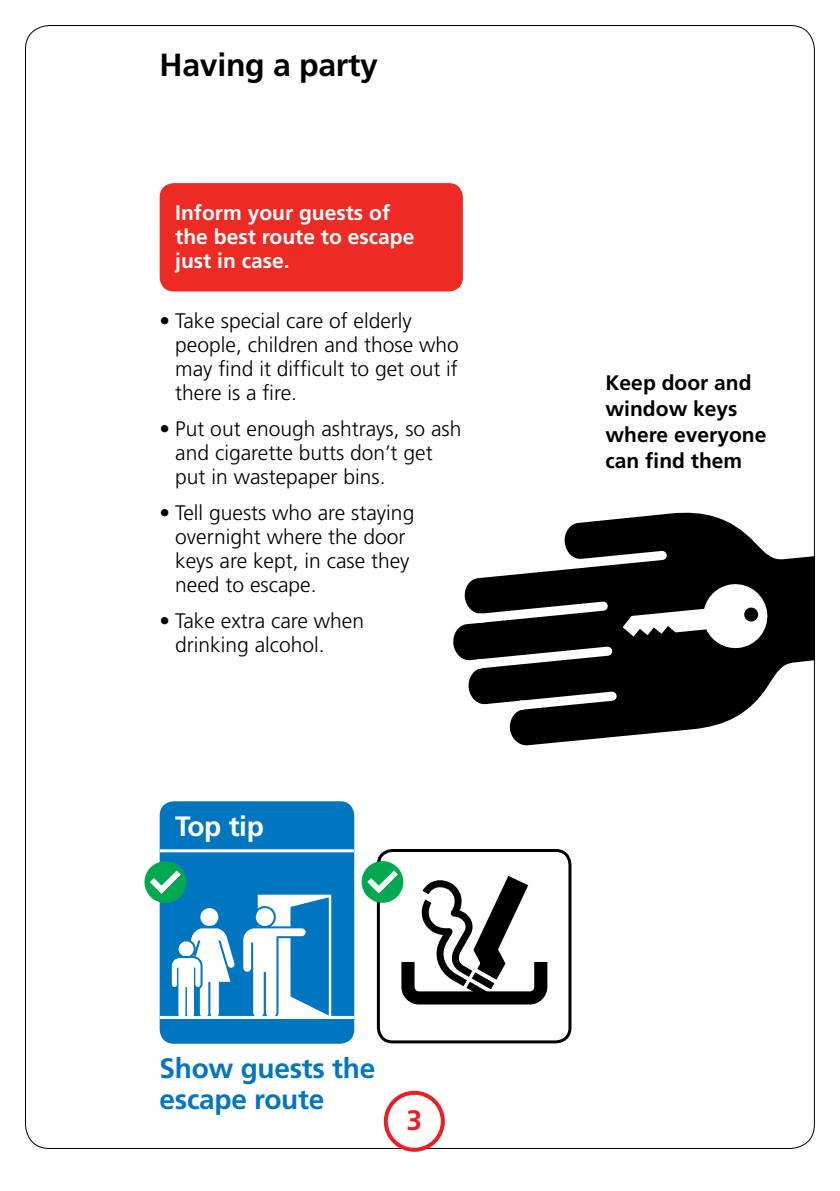
<style>
.page{position:relative;width:840px;height:1191px;background:#fff}
.page>*{position:absolute;margin:0;border:0;box-sizing:border-box;transform-origin:0 0}
.t1{font:700 32px "Frutiger";letter-spacing:-.01em;color:#000}
.t2{font:700 28px/31px "Frutiger";letter-spacing:-.01em;color:#0076c0}
.t3{font:700 28px "Frutiger";letter-spacing:-.01em;color:#fff}
.t4{font:700 28px "Frutiger";color:#ed1d24}
.t5{font:300 21px/24px "Frutiger";color:#000}
.t6{font:700 21px/24px "Frutiger";color:#fff}
.t7{font:700 21px/26px "Frutiger";color:#000}
</style>
<div class="page">
<svg style="left:453px;top:495px;width:362px;height:266px"></svg>
<svg style="left:571px;top:545px;width:100px;height:28px"></svg>
<svg style="left:513px;top:686px;width:108px;height:29px"></svg>
<svg style="left:470px;top:582px;width:298px;height:91px"></svg>
<div style="left:814px;top:542px;width:24px;height:129px;background:#fff"></div>
<div style="left:159px;top:183px;width:303px;height:108px;background:#ee2a24;border-radius:14px"></div>
<div style="left:159px;top:801px;width:195px;height:242px;background:#0076c0;border-radius:14px"></div>
<hr style="left:159px;top:849px;width:195px;height:3px;background:#fff">
<hr style="left:159px;top:1016px;width:195px;height:3px;background:#fff">
<div style="left:144px;top:861px;width:42px;height:42px;background:#00a94f;border-radius:50%"></div>
<svg style="left:150px;top:870px;width:182px;height:151px"></svg>
<div style="left:376px;top:849px;width:195px;height:194px;border:3px solid #000;border-radius:14px"></div>
<svg style="left:361px;top:861px;width:42px;height:41px"></svg>
<svg style="left:367px;top:851px;width:180px;height:172px"></svg>
<div style="left:383px;top:1090px;width:61px;height:61px;border:4px solid #ed1d24;border-radius:50%"></div>
<p class="t1" style="left:159px;top:46px;width:220px">Having a party</p>
<p class="t6" style="left:175px;top:200px;width:240px">Inform your guests of the best route to escape just in case.</p>
<p class="t5" style="left:175px;top:309px;width:285px;text-indent:-16px">• Take special care of elderly people, children and those who may find it difficult to get out if there is a fire.</p>
<p class="t5" style="left:175px;top:417px;width:287px;text-indent:-16px">• Put out enough ashtrays, so ash and cigarette butts don’t get put in wastepaper bins.</p>
<p class="t5" style="left:175px;top:501px;width:240px;text-indent:-16px">• Tell guests who are staying overnight where the door keys are kept, in case they need to escape.</p>
<p class="t5" style="left:175px;top:609px;width:190px;text-indent:-16px">• Take extra care when drinking alcohol.</p>
<h2 class="t3" style="left:160px;top:806px;width:90px">Top tip</h2>
<p class="t3" style="left:175px;top:810px;width:90px">Top tip</p>
<p class="t2" style="left:159px;top:1052px;width:217px">Show guests the escape route</p>
<h2 class="t4" style="left:406px;top:1103px;width:17px">3</h2>
<p class="t7" style="left:605px;top:370px;width:162px">Keep door and window keys where everyone can find them</p>
</div>
